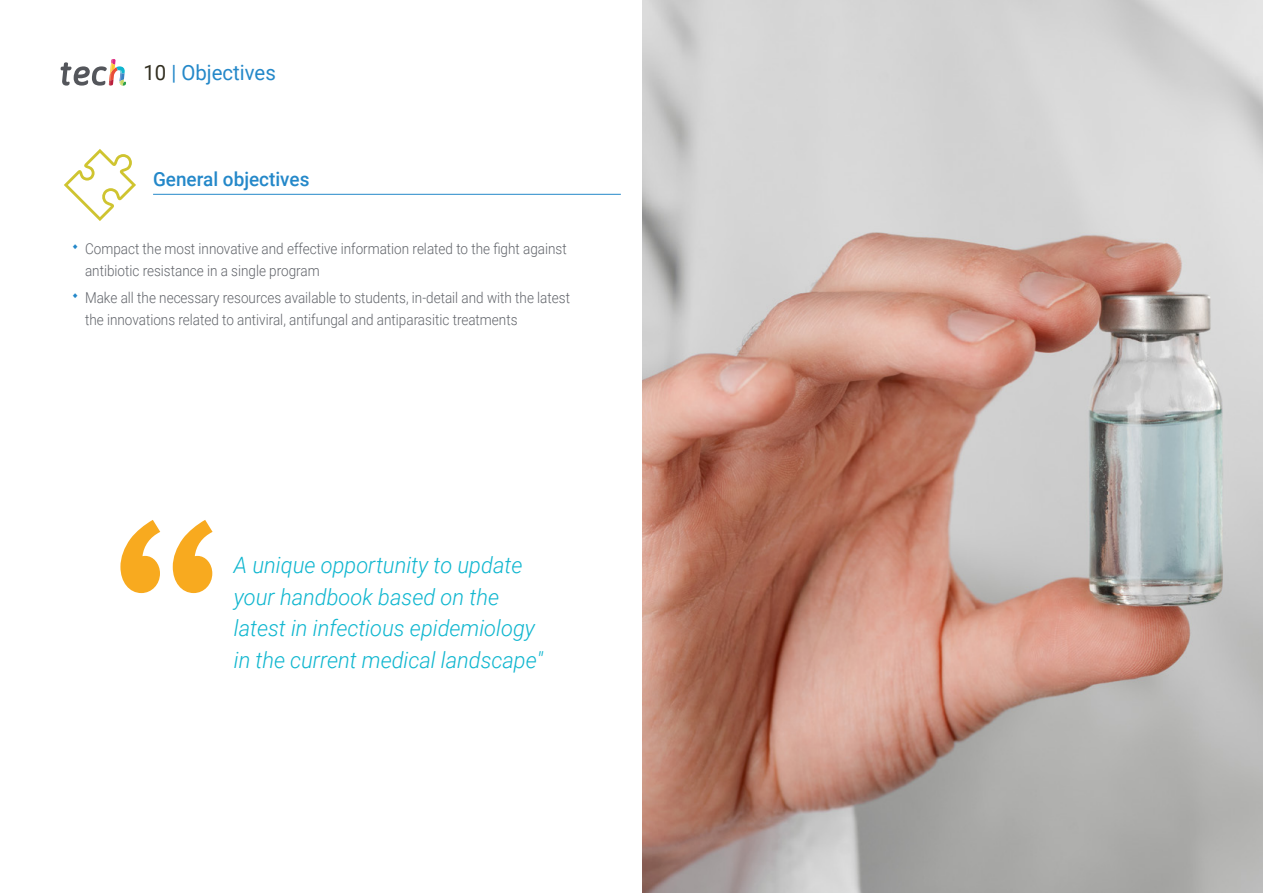
<style>
.page{position:relative;width:1263px;height:893px;background:#fff}
.page>*{position:absolute;margin:0;border:0;box-sizing:border-box;transform-origin:0 0}
.t1{font:italic 300 22.5px/31.5px "Roboto";color:#0fb6cf}
.t2{font:21px "Roboto";color:#2488c9}
.t3{font:500 19.5px "Roboto";color:#2488c9}
.t4{font:300 15px/22.5px "Roboto";color:#61646a;scale:.9 1}
.s1{color:#312e20}
</style>
<div class="page">
<hr style="left:153px;top:194px;width:468px;height:1px;background:#2488c9">
<svg style="left:64px;top:149px;width:72px;height:72px"></svg>
<img style="left:642px;top:0;width:621px;height:893px">
<svg style="left:61px;top:59px;width:65px;height:27px"></svg>
<svg style="left:120px;top:520px;width:93px;height:73px"></svg>
<h2 class="t2" style="left:144px;top:57px;width:134px"><span class="s1">10</span> | Objectives</h2>
<h3 class="t3" style="left:153px;top:165px;width:158px">General objectives</h3>
<p class="t4" style="left:85px;top:236px;width:537px">Compact the most innovative and effective information related to the fight against antibiotic resistance in a single program</p>
<p class="t4" style="left:85px;top:286px;width:540px">Make all the necessary resources available to students, in-detail and with the latest the innovations related to antiviral, antifungal and antiparasitic treatments</p>
<h1 class="t1" style="left:234px;top:549px;width:311px">A unique opportunity to update your handbook based on the latest in infectious epidemiology in the current medical landscape"</h1>
</div>
